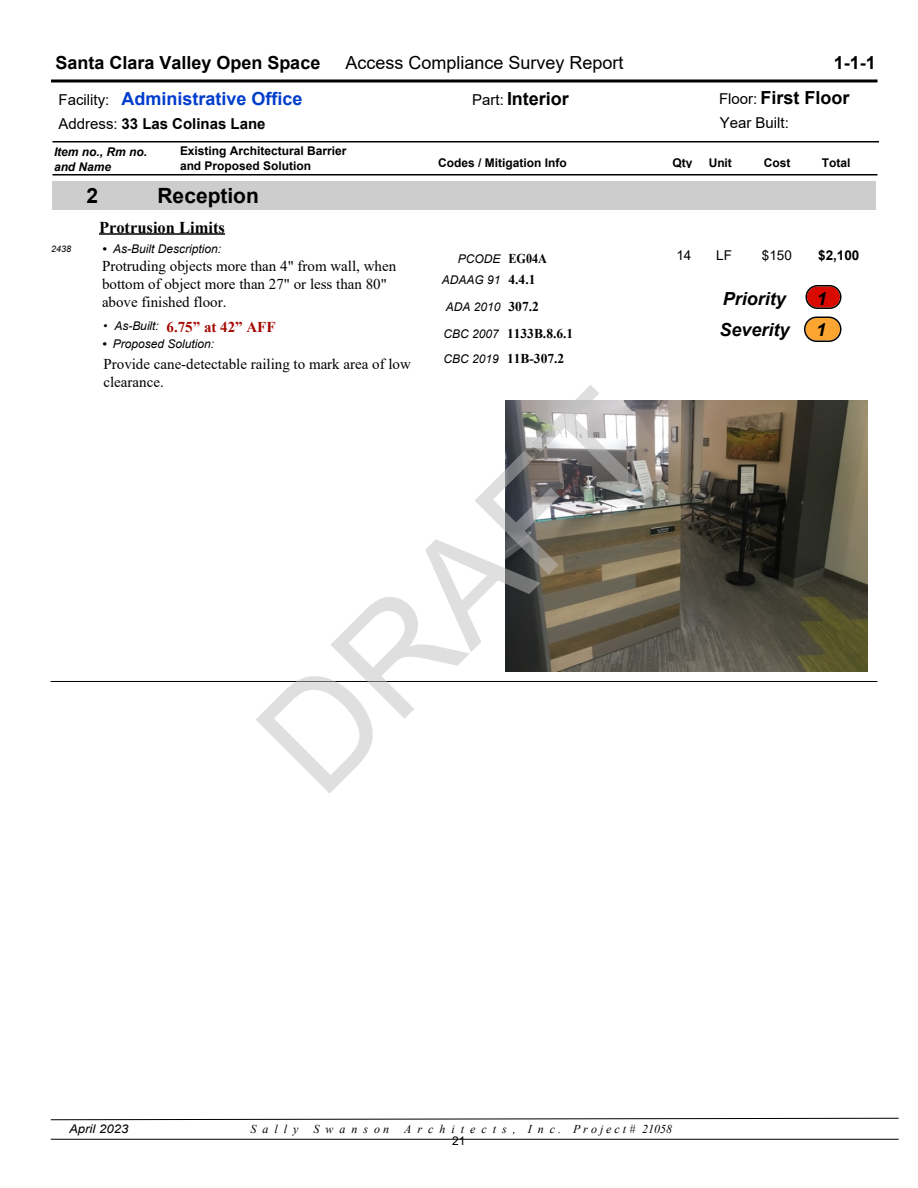
<style>
.page{position:relative;width:918px;height:1188px;background:#fff}
.page>*{position:absolute;margin:0;border:0;box-sizing:border-box;transform-origin:0 0}
.t1{font:146.4px "Arial";color:rgb(191 191 191/.5)}
.t2{font:700 21px "Arial";color:#000}
.t3{font:700 18px "Arial";color:#000}
.t4{font:18px "Arial";color:#000}
.t5{font:700 18px "Arial";color:#003dcc}
.t6{font:italic 700 18px "Arial";color:#000}
.t7{font:700 16.5px "Times New Roman";color:#000}
.t8{font:15px/18px "Times New Roman";color:#000}
.t9{font:700 15px "Arial";color:#000}
.t10{font:15px "Arial";color:#000}
.t11{font:700 15px "Times New Roman";color:#a40800}
.t12{font:700 13.5px "Times New Roman";color:#000}
.t13{font:13.5px "Arial";color:#000}
.t14{font:700 13.5px "Arial";color:#000}
.t15{font:700 12px/15px "Arial";color:#000}
.t16{font:italic 12px/21px "Arial";color:#000}
.t17{font:italic 12px "Times New Roman";color:#000}
.t18{font:italic 700 12px/15px "Arial";color:#000}
.t19{font:italic 12px "Arial";color:#000;scale:1.1 1}
.t20{font:12px "Arial";color:#000}
.t21{font:italic 9px "Arial";color:#000}
.s1{font-weight:400;font-size:15px}
.s2{font-weight:400}
.s3{font-weight:700}
.s4{font-family:"Times New Roman";font-weight:700;font-style:normal;font-size:13.5px}
.s5{font-family:"Arial";font-weight:400;font-style:italic;font-size:12px}
</style>
<div class="page">
<hr style="left:52px;top:174px;width:826px;height:2px;background:#000">
<hr style="left:51px;top:80px;width:827px;height:2px;background:#000">
<hr style="left:52px;top:141px;width:827px;height:1px;background:#000">
<div style="left:52px;top:181px;width:824px;height:29px;background:#cdcdcd"></div>
<hr style="left:99px;top:233px;width:126px;height:2px;background:#000">
<img style="left:506px;top:401px;width:361px;height:271px">
<hr style="left:51px;top:681px;width:826px;height:1px;background:#000">
<svg style="left:804px;top:316px;width:38px;height:26px"></svg>
<svg style="left:806px;top:285px;width:36px;height:24px"></svg>
<svg style="left:50px;top:1118px;width:849px;height:2px"></svg>
<hr style="left:51px;top:1139px;width:848px;height:1px;background:#000">
<p class="t3" style="left:56px;top:56px;width:266px">Santa Clara Valley Open Space</p>
<p class="t4" style="left:345px;top:56px;width:279px">Access Compliance Survey Report</p>
<p class="t3" style="left:834px;top:56px;width:44px">1-1-1</p>
<p class="t10" style="left:59px;top:94px;width:52px">Facility:</p>
<p class="t5" style="left:122px;top:92px;width:182px">Administrative Office</p>
<p class="t3" style="left:472px;top:92px;width:98px"><span class="s1">Part:</span> Interior</p>
<p class="t3" style="left:719px;top:90px;width:132px"><span class="s1">Floor:</span> First Floor</p>
<p class="t9" style="left:58px;top:118px;width:209px"><span class="s2">Address:</span> 33 Las Colinas Lane</p>
<p class="t10" style="left:720px;top:117px;width:71px">Year Built:</p>
<p class="t18" style="left:54px;top:145px;width:95px">Item no., Rm no. and Name</p>
<p class="t15" style="left:180px;top:144px;width:168px">Existing Architectural Barrier and Proposed Solution</p>
<p class="t21" style="left:51px;top:245px;width:22px">2438</p>
<h2 class="t2" style="left:86px;top:187px;width:13px">2</h2>
<h2 class="t2" style="left:158px;top:187px;width:103px">Reception</h2>
<p class="t7" style="left:99px;top:221px;width:127px">Protrusion Limits</p>
<p class="t16" style="left:102px;top:239px;width:120px"><span class="s3">•</span> As-Built Description:</p>
<p class="t8" style="left:102px;top:258px;width:296px">Protruding objects more than 4" from wall, when bottom of object more than 27" or less than 80" above finished floor.</p>
<p class="t16" style="left:104px;top:316px;width:57px">• As-Built:</p>
<p class="t11" style="left:166px;top:321px;width:111px">6.75” at 42” AFF</p>
<p class="t16" style="left:102px;top:334px;width:114px"><span class="s3">•</span> Proposed Solution:</p>
<p class="t15" style="left:438px;top:156px;width:130px">Codes / Mitigation Info</p>
<p class="t15" style="left:672px;top:156px;width:21px">Qty</p>
<p class="t15" style="left:709px;top:156px;width:25px">Unit</p>
<p class="t15" style="left:764px;top:156px;width:28px">Cost</p>
<p class="t15" style="left:822px;top:156px;width:30px">Total</p>
<p class="t16" style="left:442px;top:249px;width:107px;text-indent:16px">PCODE <span class="s4">EG04A<br></span>ADAAG 91 <span class="s4">4.4.1</span></p>
<p class="t16" style="left:446px;top:297px;width:95px">ADA 2010 <span class="s4">307.2</span></p>
<p class="t12" style="left:444px;top:328px;width:131px"><span class="s5">CBC 2007</span> 1133B.8.6.1</p>
<p class="t13" style="left:676px;top:250px;width:17px">14</p>
<p class="t13" style="left:716px;top:250px;width:17px">LF</p>
<p class="t13" style="left:762px;top:250px;width:32px">$150</p>
<p class="t14" style="left:818px;top:250px;width:43px">$2,100</p>
<p class="t6" style="left:723px;top:291px;width:64px">Priority</p>
<p class="t6" style="left:817px;top:291px;width:12px">1</p>
<p class="t6" style="left:719px;top:323px;width:72px">Severity</p>
<p class="t6" style="left:816px;top:323px;width:12px">1</p>
<p class="t12" style="left:444px;top:354px;width:122px"><span class="s5">CBC 2019</span> 11B-307.2</p>
<p class="t8" style="left:104px;top:356px;width:309px">Provide cane-detectable railing to mark area of low clearance.</p>
<h1 class="t1" style="left:214px;top:694px;width:489px;rotate:-45deg">DRAFT</h1>
<p class="t19" style="left:69px;top:1124px;width:55px">April 2023</p>
<p class="t17" style="left:250px;top:1124px;width:140px">S a l l y S w a n s o n</p>
<p class="t17" style="left:404px;top:1124px;width:269px">A r c h i t e c t s , I n c . P r o j e c t # 21058</p>
<p class="t20" style="left:452px;top:1132px;width:15px">21</p>
</div>
